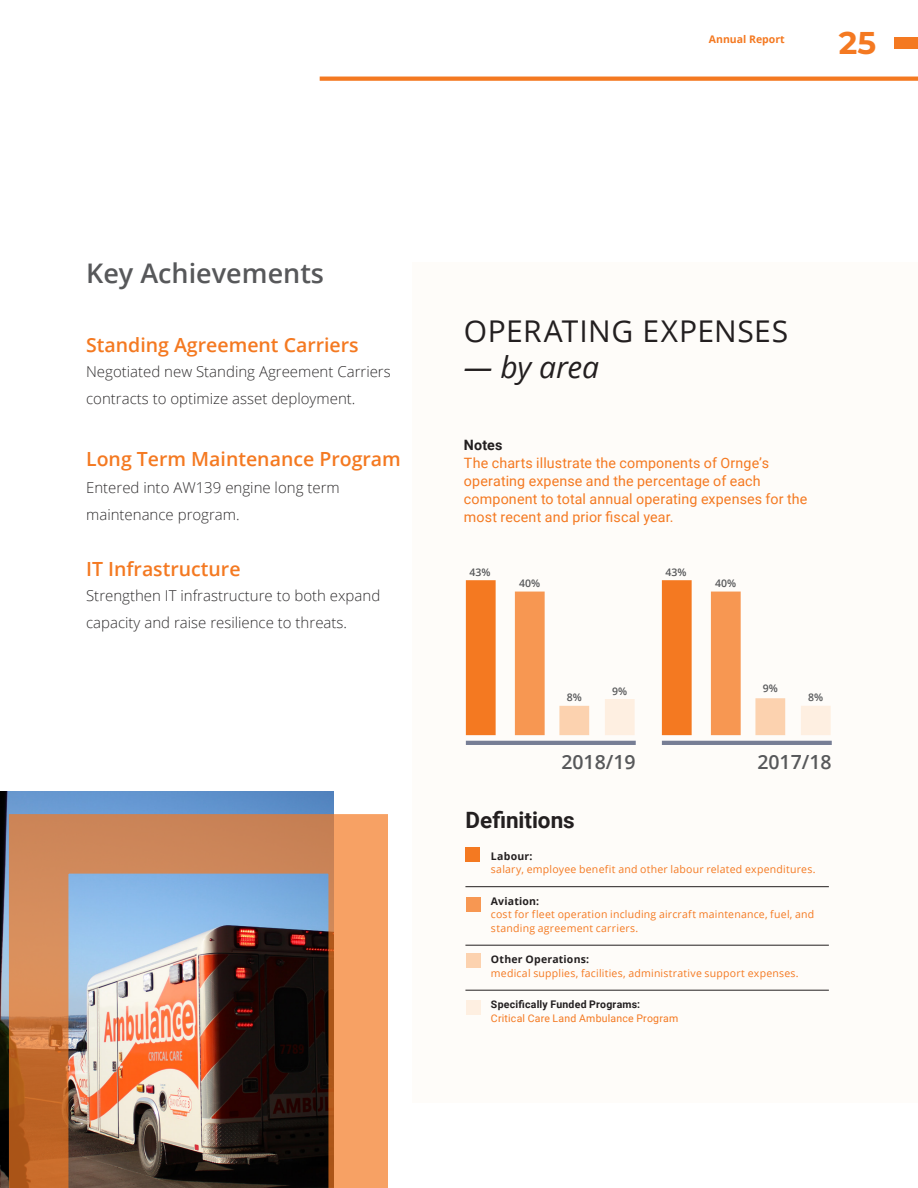
<style>
.page{position:relative;width:918px;height:1188px;background:#fff}
.page>*{position:absolute;margin:0;border:0;box-sizing:border-box;transform-origin:0 0}
.t1{font:700 31.5px "Montserrat";color:#f47921}
.Headline_3__Left_Ali{font:30px "Open Sans";letter-spacing:.015em;color:#231f20}
.Headline_3__Left_Ali-2{font:italic 30px "Open Sans";letter-spacing:-.01em;color:#231f20}
.Sub_Title{font:600 27px "Open Sans";color:#57585a}
.Headline_4__Left_Ali{font:700 22.5px "Roboto";color:#231f20}
.Sub_sub_tittle{font:600 19.5px "Open Sans";color:#f47921}
.Sub_sub_tittle-2{font:600 19.5px "Open Sans";color:#57585a}
.body_text{font:300 15px/27px "Open Sans";color:#312f30}
.Headline_3__Left_Ali-3{font:14.25px/18px "Roboto";letter-spacing:.01em;color:#f47921}
.Caption__Left_Aligne{font:10.5px/13.5px "Open Sans";letter-spacing:.02em;color:#f47921}
.Caption__Left_Aligne-2{font:10.5px/13.5px "Roboto";letter-spacing:.02em;color:#f47921}
.t2{font:700 10.5px "Open Sans";color:#f47921}
.Sub_sub_tittle-3{font:600 10.5px "Open Sans";color:#57585a}
.s1{color:#fff}
.s2{font-weight:700;color:#231f20}
</style>
<div class="page">
<div style="left:895px;top:37px;width:23px;height:11px;background:#f47921"></div>
<svg style="left:320px;top:77px;width:598px;height:4px;background:#f4802c"></svg>
<img style="left:0;top:791px;width:334px;height:397px">
<div style="left:413px;top:263px;width:505px;height:840px;background:#fefcf9"></div>
<img style="left:9px;top:814px;width:379px;height:374px">
<hr style="left:465px;top:886px;width:364px;height:1px;background:#231f20">
<hr style="left:465px;top:945px;width:364px;height:1px;background:#231f20">
<hr style="left:465px;top:990px;width:364px;height:1px;background:#231f20">
<div style="left:465px;top:847px;width:14px;height:15px;background:#f47921"></div>
<div style="left:466px;top:897px;width:14px;height:15px;background:#f79752"></div>
<div style="left:466px;top:953px;width:14px;height:15px;background:#fcd2af"></div>
<div style="left:467px;top:1000px;width:14px;height:15px;background:#feefe1"></div>
<hr style="left:662px;top:741px;width:170px;height:4px;background:#777e95">
<div style="left:801px;top:706px;width:30px;height:29px;background:#feefe1"></div>
<div style="left:662px;top:580px;width:30px;height:155px;background:#f47921"></div>
<div style="left:755px;top:698px;width:30px;height:37px;background:#fcd2af"></div>
<div style="left:711px;top:592px;width:30px;height:143px;background:#f79752"></div>
<hr style="left:466px;top:741px;width:170px;height:4px;background:#777e95">
<div style="left:605px;top:699px;width:30px;height:36px;background:#feefe1"></div>
<div style="left:466px;top:580px;width:30px;height:155px;background:#f47921"></div>
<div style="left:559px;top:706px;width:30px;height:29px;background:#fcd2af"></div>
<div style="left:515px;top:592px;width:30px;height:143px;background:#f79752"></div>
<h1 class="t1" style="left:839px;top:21px;width:39px">25</h1>
<p class="t2" style="left:709px;top:32px;width:172px">Annual Report <span class="s1">| Company Name</span></p>
<p class="Sub_Title" style="left:86px;top:255px;width:240px">Key Achievements</p>
<p class="Sub_sub_tittle" style="left:86px;top:331px;width:274px">Standing Agreement Carriers</p>
<p class="body_text" style="left:86px;top:358px;width:306px">Negotiated new Standing Agreement Carriers contracts to optimize asset deployment.</p>
<p class="Sub_sub_tittle" style="left:86px;top:446px;width:316px">Long Term Maintenance Program</p>
<p class="body_text" style="left:86px;top:473px;width:255px">Entered into AW139 engine long term maintenance program.</p>
<p class="Sub_sub_tittle" style="left:86px;top:555px;width:156px">IT Infrastructure</p>
<p class="body_text" style="left:86px;top:581px;width:296px">Strengthen IT infrastructure to both expand capacity and raise resilience to threats.</p>
<p class="Headline_3__Left_Ali" style="left:464px;top:311px;width:326px">OPERATING EXPENSES</p>
<p class="Headline_3__Left_Ali-2" style="left:464px;top:347px;width:137px">— by area</p>
<p class="Headline_3__Left_Ali-3" style="left:464px;top:435px;width:345px"><span class="s2">Notes<br></span>The charts illustrate the components of Ornge’s operating expense and the percentage of each component to total annual operating expenses for the most recent and prior fiscal year.</p>
<p class="Sub_sub_tittle-3" style="left:470px;top:565px;width:23px">43%</p>
<p class="Sub_sub_tittle-3" style="left:519px;top:576px;width:23px">40%</p>
<p class="Sub_sub_tittle-3" style="left:666px;top:565px;width:23px">43%</p>
<p class="Sub_sub_tittle-3" style="left:715px;top:576px;width:23px">40%</p>
<p class="Sub_sub_tittle-3" style="left:567px;top:690px;width:17px">8%</p>
<p class="Sub_sub_tittle-3" style="left:612px;top:684px;width:17px">9%</p>
<p class="Sub_sub_tittle-3" style="left:763px;top:681px;width:17px">9%</p>
<p class="Sub_sub_tittle-3" style="left:808px;top:690px;width:17px">8%</p>
<p class="Sub_sub_tittle-2" style="left:561px;top:748px;width:76px">2018/19</p>
<p class="Sub_sub_tittle-2" style="left:757px;top:748px;width:76px">2017/18</p>
<p class="Headline_4__Left_Ali" style="left:465px;top:804px;width:111px">Definitions</p>
<p class="Caption__Left_Aligne" style="left:491px;top:849px;width:326px"><span class="s2">Labour:<br></span>salary, employee benefit and other labour related expenditures.</p>
<p class="Caption__Left_Aligne" style="left:491px;top:894px;width:325px"><span class="s2">Aviation:<br></span>cost for fleet operation including aircraft maintenance, fuel, and standing agreement carriers.</p>
<p class="Caption__Left_Aligne" style="left:491px;top:952px;width:309px"><span class="s2">Other Operations:<br></span>medical supplies, facilities, administrative support expenses.</p>
<p class="Caption__Left_Aligne-2" style="left:491px;top:997px;width:189px"><span class="s2">Specifically Funded Programs:<br></span>Critical Care Land Ambulance Program</p>
</div>
